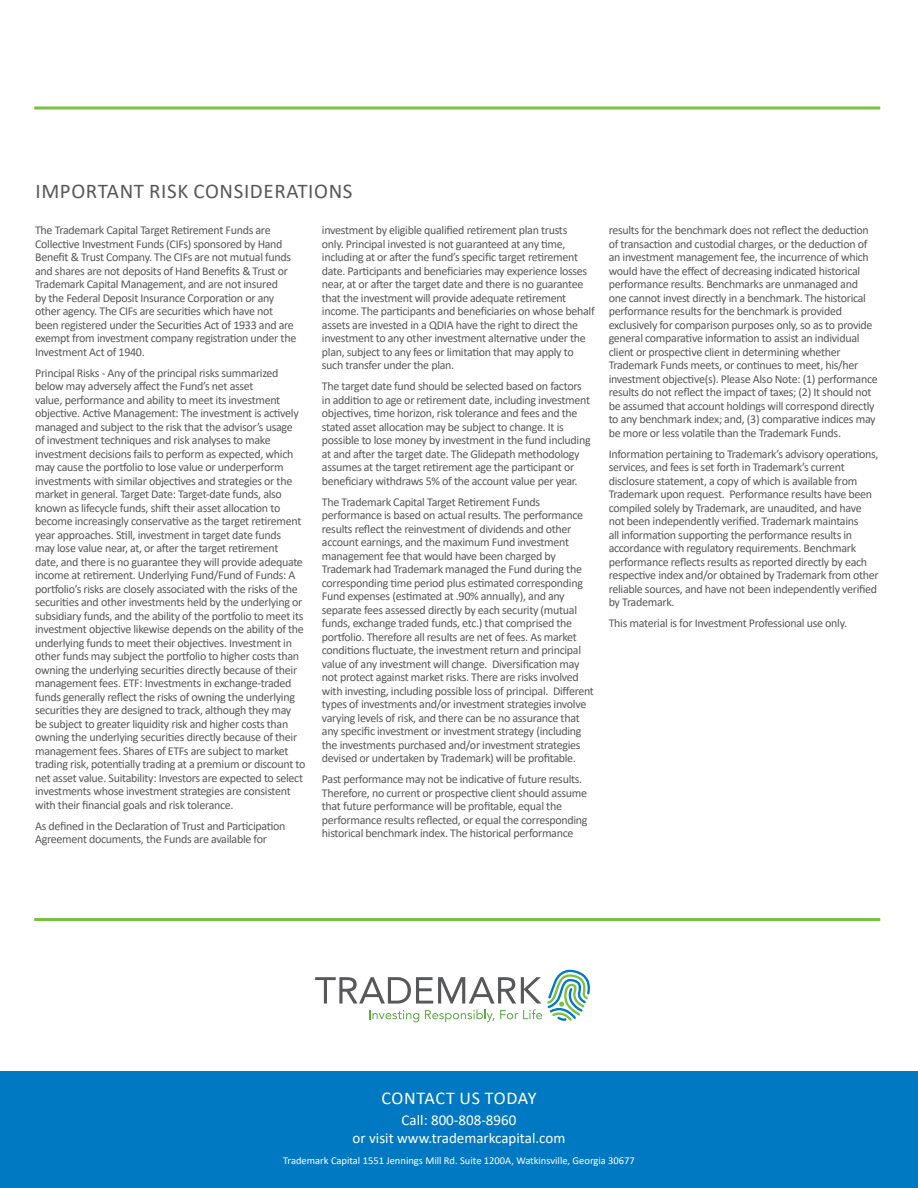
<style>
.page{position:relative;width:918px;height:1188px;background:#fff}
.page>*{position:absolute;margin:0;border:0;box-sizing:border-box;transform-origin:0 0}
.t1{font:21px "Calibri";letter-spacing:.03em;color:#57585a}
.t2{font:18px "Calibri";letter-spacing:.03em;color:#fff}
.t3{font:15px "Calibri";color:#fff}
.t4{font:12px/13.5px "Calibri";letter-spacing:-.025em;color:#57585a}
.t5{font:10.5px "Calibri";color:#fff}
</style>
<div class="page">
<div style="left:0;top:1071px;width:918px;height:117px;background:#0079c2"></div>
<svg style="left:315px;top:970px;width:275px;height:52px"></svg>
<svg style="left:34px;top:106px;width:846px;height:4px;background:#9ad071"></svg>
<hr style="left:34px;top:918px;width:846px;height:3px;background:#79c142">
<p class="t1" style="left:36px;top:176px;width:319px">IMPORTANT RISK CONSIDERATIONS</p>
<p class="t4" style="left:35px;top:223px;width:263px">The Trademark Capital Target Retirement Funds are Collective Investment Funds (CIFs) sponsored by Hand Benefit &amp; Trust Company. The CIFs are not mutual funds and shares are not deposits of Hand Benefits &amp; Trust or Trademark Capital Management, and are not insured<br>by the Federal Deposit Insurance Corporation or any other agency. The CIFs are securities which have not been registered under the Securities Act of 1933 and are exempt from investment company registration under the Investment Act of 1940.</p>
<p class="t4" style="left:35px;top:366px;width:272px">Principal Risks - Any of the principal risks summarized below may adversely affect the Fund’s net asset<br>value, performance and ability to meet its investment objective. Active Management: The investment is actively managed and subject to the risk that the advisor’s usage<br>of investment techniques and risk analyses to make investment decisions fails to perform as expected, which may cause the portfolio to lose value or underperform investments with similar objectives and strategies or the market in general. Target Date: Target-date funds, also known as lifecycle funds, shift their asset allocation to become increasingly conservative as the target retirement year approaches. Still, investment in target date funds<br>may lose value near, at, or after the target retirement<br>date, and there is no guarantee they will provide adequate income at retirement. Underlying Fund/Fund of Funds: A portfolio’s risks are closely associated with the risks of the securities and other investments held by the underlying or subsidiary funds, and the ability of the portfolio to meet its investment objective likewise depends on the ability of the underlying funds to meet their objectives. Investment in other funds may subject the portfolio to higher costs than owning the underlying securities directly because of their management fees. ETF: Investments in exchange-traded funds generally reflect the risks of owning the underlying securities they are designed to track, although they may be subject to greater liquidity risk and higher costs than owning the underlying securities directly because of their management fees. Shares of ETFs are subject to market trading risk, potentially trading at a premium or discount to net asset value. Suitability: Investors are expected to select investments whose investment strategies are consistent with their financial goals and risk tolerance.</p>
<p class="t4" style="left:35px;top:819px;width:252px">As defined in the Declaration of Trust and Participation<br>Agreement documents, the Funds are available for</p>
<p class="t4" style="left:322px;top:223px;width:274px">investment by eligible qualified retirement plan trusts<br>only. Principal invested is not guaranteed at any time, including at or after the fund’s specific target retirement date. Participants and beneficiaries may experience losses near, at or after the target date and there is no guarantee that the investment will provide adequate retirement income. The participants and beneficiaries on whose behalf assets are invested in a QDIA have the right to direct the investment to any other investment alternative under the plan, subject to any fees or limitation that may apply to such transfer under the plan.</p>
<p class="t4" style="left:322px;top:379px;width:270px">The target date fund should be selected based on factors in addition to age or retirement date, including investment objectives, time horizon, risk tolerance and fees and the stated asset allocation may be subject to change. It is possible to lose money by investment in the fund including at and after the target date. The Glidepath methodology assumes at the target retirement age the participant or beneficiary withdraws 5% of the account value per year.</p>
<p class="t4" style="left:322px;top:495px;width:274px">The Trademark Capital Target Retirement Funds performance is based on actual results. The performance results reflect the reinvestment of dividends and other account earnings, and the maximum Fund investment management fee that would have been charged by Trademark had Trademark managed the Fund during the corresponding time period plus estimated corresponding Fund expenses (estimated at .90% annually), and any separate fees assessed directly by each security (mutual funds, exchange traded funds, etc.) that comprised the portfolio. Therefore all results are net of fees. As market conditions fluctuate, the investment return and principal value of any investment will change. Diversification may not protect against market risks. There are risks involved with investing, including possible loss of principal. Different types of investments and/or investment strategies involve varying levels of risk, and there can be no assurance that any specific investment or investment strategy (including the investments purchased and/or investment strategies devised or undertaken by Trademark) will be profitable.</p>
<p class="t4" style="left:322px;top:772px;width:267px">Past performance may not be indicative of future results.<br>Therefore, no current or prospective client should assume that future performance will be profitable, equal the performance results reflected, or equal the corresponding historical benchmark index. The historical performance</p>
<p class="t4" style="left:609px;top:223px;width:271px">results for the benchmark does not reflect the deduction of transaction and custodial charges, or the deduction of an investment management fee, the incurrence of which would have the effect of decreasing indicated historical performance results. Benchmarks are unmanaged and one cannot invest directly in a benchmark. The historical performance results for the benchmark is provided exclusively for comparison purposes only, so as to provide general comparative information to assist an individual client or prospective client in determining whether Trademark Funds meets, or continues to meet, his/her investment objective(s). Please Also Note: (1) performance results do not reflect the impact of taxes; (2) It should not be assumed that account holdings will correspond directly to any benchmark index; and, (3) comparative indices may be more or less volatile than the Trademark Funds.</p>
<p class="t4" style="left:609px;top:447px;width:272px">Information pertaining to Trademark’s advisory operations, services, and fees is set forth in Trademark’s current disclosure statement, a copy of which is available from Trademark upon request. Performance results have been compiled solely by Trademark, are unaudited, and have not been independently verified. Trademark maintains<br>all information supporting the performance results in accordance with regulatory requirements. Benchmark performance reflects results as reported directly by each respective index and/or obtained by Trademark from other reliable sources, and have not been independently verified by Trademark.</p>
<p class="t4" style="left:609px;top:616px;width:240px">This material is for Investment Professional use only.</p>
<p class="t2" style="left:381px;top:1085px;width:157px">CONTACT US TODAY</p>
<p class="t3" style="left:402px;top:1109px;width:116px">Call: 800-808-8960</p>
<p class="t3" style="left:353px;top:1127px;width:214px">or visit www.trademarkcapital.com</p>
<p class="t5" style="left:283px;top:1153px;width:353px">Trademark Capital 1551 Jennings Mill Rd. Suite 1200A, Watkinsville, Georgia 30677</p>
</div>
